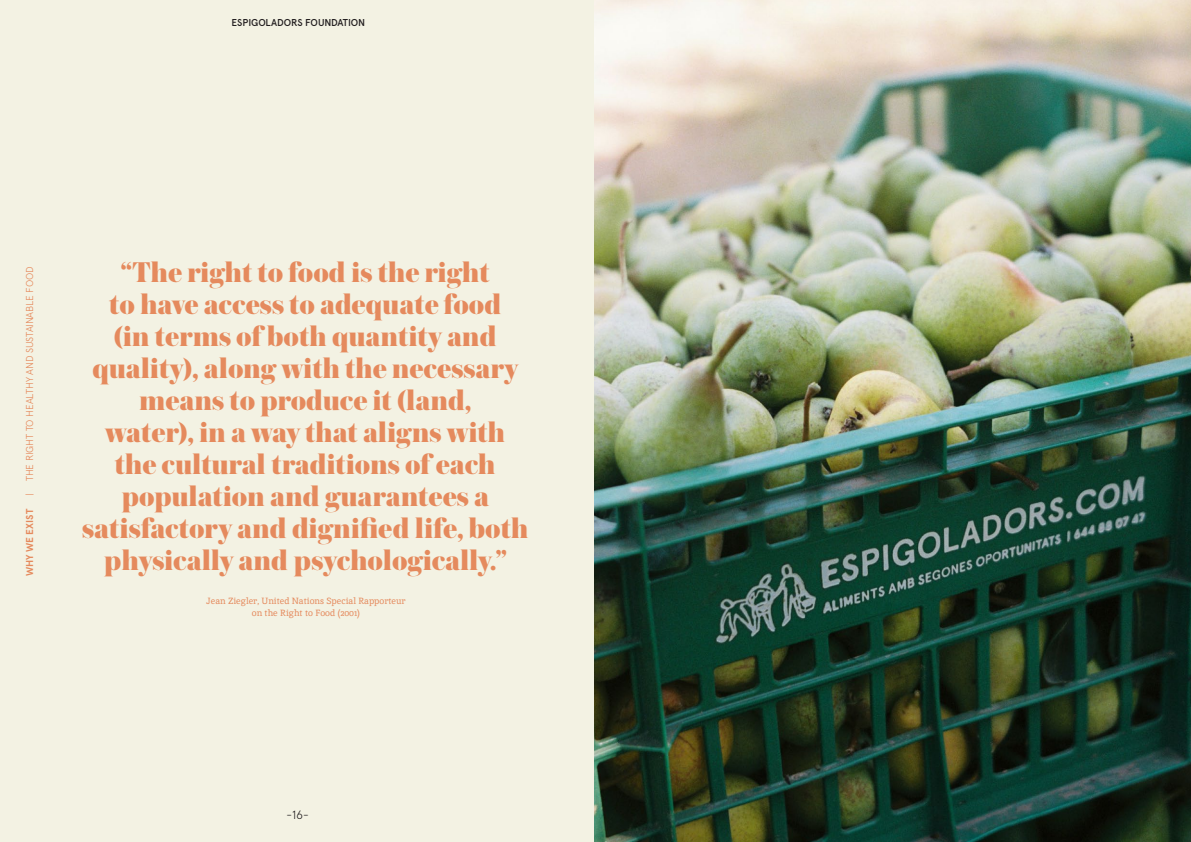
<style>
.page{position:relative;width:1191px;height:842px;background:#fff}
.page>*{position:absolute;margin:0;border:0;box-sizing:border-box;transform-origin:0 0}
.t1{font:900 30px/32px "Austin";color:#e58a5d;text-align:center}
.t2{font:300 12px "Apercu";color:#231f20}
.t3{font:300 10px "Apercu";letter-spacing:-.01em;color:#e58a5d}
.t4{font:500 10px "Apercu";letter-spacing:-.015em;color:#231f20}
.t5{font:700 10px "Apercu";letter-spacing:-.01em;color:#e58a5d}
.t6{font:9px/12px "Inika";color:#e58a5d;text-align:center}
</style>
<div class="page">
<div style="left:0;top:0;width:594px;height:842px;background:#f3f2e3"></div>
<img style="left:594px;top:0;width:597px;height:842px">
<p class="t4" style="left:232px;top:16px;width:135px">ESPIGOLADORS FOUNDATION</p>
<p class="t3" style="left:24px;top:481px;width:216px;rotate:-90deg">THE RIGHT TO HEALTHY AND SUSTAINABLE FOOD</p>
<p class="t1" style="left:82px;top:255px;width:448px">“The right to food is the right<br>to have access to adequate food<br>(in terms of both quantity and quality), along with the necessary means to produce it (land,<br>water), in a way that aligns with the cultural traditions of each population and guarantees a satisfactory and dignified life, both physically and psychologically.”</p>
<p class="t6" style="left:206px;top:595px;width:200px">Jean Ziegler, United Nations Special Rapporteur on the Right to Food (2001)</p>
<p class="t3" style="left:24px;top:496px;width:4px;rotate:-90deg">|</p>
<p class="t5" style="left:24px;top:576px;width:68px;rotate:-90deg">WHY WE EXIST</p>
<p class="t2" style="left:287px;top:807px;width:24px">-16-</p>
</div>
